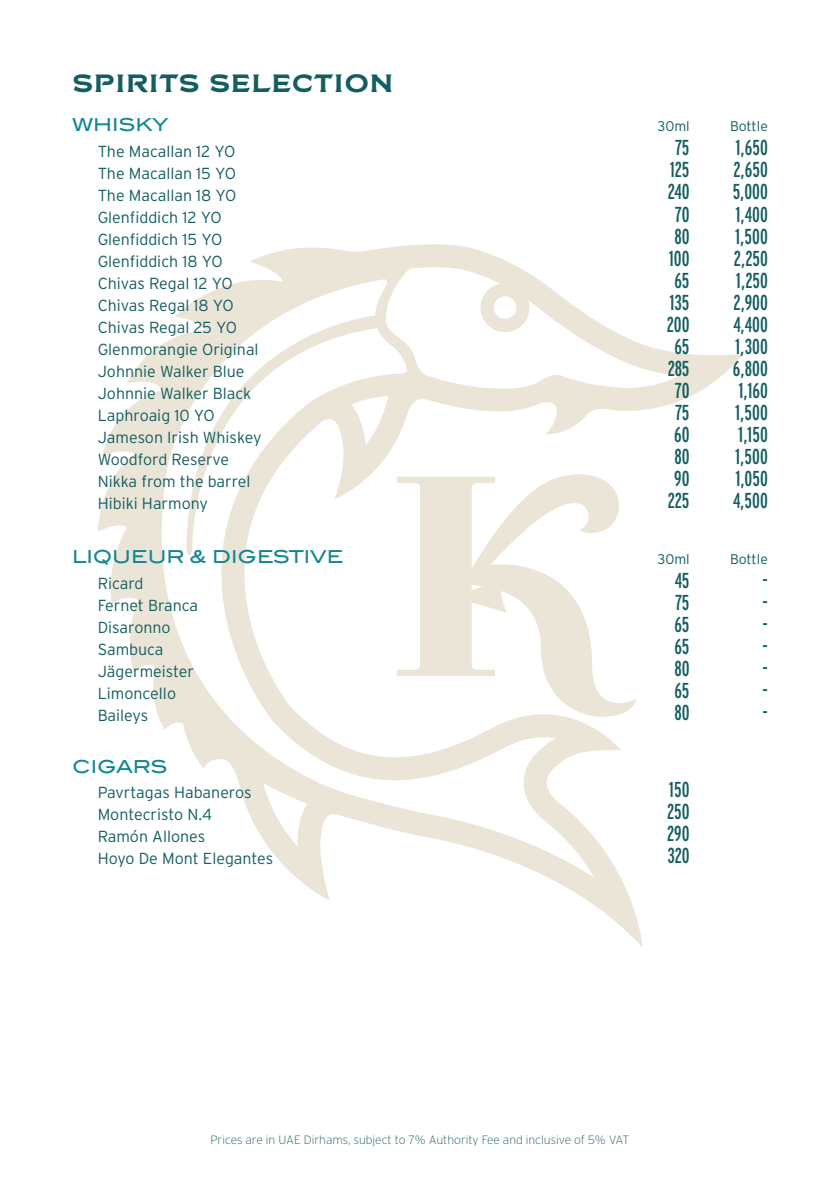
<style>
.page{position:relative;width:840px;height:1191px;background:#fff}
.page>*{position:absolute;margin:0;border:0;box-sizing:border-box;transform-origin:0 0}
.t1{font:24px "FM Bolyar Pro 900";color:#145d60}
.t2{font:21.6px "Interstate Regular Comp";color:#145d60}
.t3{font:500 17.8px "Blair ITC";color:#138791}
.t4{font:300 16px "Interstate";color:#145d60}
.t5{font:300 14px "Interstate";letter-spacing:-.005em;color:#145d60}
.t6{font:200 12px "Interstate";color:#145d60}
</style>
<div class="page">
<svg style="left:98px;top:244px;width:643px;height:702px"></svg>
<svg style="left:396px;top:474px;width:240px;height:242px"></svg>
<p class="t1" style="left:72px;top:67px;width:322px">SPIRITS SELECTION</p>
<p class="t3" style="left:72px;top:114px;width:98px">WHISKY</p>
<p class="t4" style="left:98px;top:142px;width:139px">The Macallan 12 YO</p>
<p class="t4" style="left:98px;top:164px;width:140px">The Macallan 15 YO</p>
<p class="t4" style="left:98px;top:186px;width:140px">The Macallan 18 YO</p>
<p class="t4" style="left:98px;top:208px;width:125px">Glenfiddich 12 YO</p>
<p class="t4" style="left:98px;top:230px;width:126px">Glenfiddich 15 YO</p>
<p class="t4" style="left:98px;top:252px;width:127px">Glenfiddich 18 YO</p>
<p class="t4" style="left:98px;top:274px;width:136px">Chivas Regal 12 YO</p>
<p class="t4" style="left:98px;top:296px;width:138px">Chivas Regal 18 YO</p>
<p class="t4" style="left:98px;top:318px;width:141px">Chivas Regal 25 YO</p>
<p class="t4" style="left:98px;top:340px;width:162px">Glenmorangie Original</p>
<p class="t4" style="left:98px;top:362px;width:148px">Johnnie Walker Blue</p>
<p class="t4" style="left:98px;top:384px;width:155px">Johnnie Walker Black</p>
<p class="t4" style="left:98px;top:406px;width:119px">Laphroaig 10 YO</p>
<p class="t4" style="left:98px;top:428px;width:165px">Jameson Irish Whiskey</p>
<p class="t4" style="left:98px;top:450px;width:133px">Woodford Reserve</p>
<p class="t4" style="left:98px;top:472px;width:154px">Nikka from the barrel</p>
<p class="t4" style="left:98px;top:494px;width:112px">Hibiki Harmony</p>
<p class="t3" style="left:72px;top:546px;width:273px">LIQUEUR &amp; DIGESTIVE</p>
<p class="t4" style="left:98px;top:574px;width:47px">Ricard</p>
<p class="t4" style="left:98px;top:596px;width:102px">Fernet Branca</p>
<p class="t4" style="left:98px;top:618px;width:74px">Disaronno</p>
<p class="t4" style="left:98px;top:640px;width:67px">Sambuca</p>
<p class="t4" style="left:98px;top:662px;width:98px">Jägermeister</p>
<p class="t4" style="left:98px;top:684px;width:80px">Limoncello</p>
<p class="t4" style="left:98px;top:706px;width:52px">Baileys</p>
<p class="t3" style="left:72px;top:755px;width:97px">CIGARS</p>
<p class="t4" style="left:98px;top:783px;width:155px">Pavrtagas Habaneros</p>
<p class="t4" style="left:98px;top:805px;width:116px">Montecristo N.4</p>
<p class="t4" style="left:98px;top:827px;width:109px">Ramón Allones</p>
<p class="t4" style="left:98px;top:849px;width:177px">Hoyo De Mont Elegantes</p>
<p class="t5" style="left:657px;top:119px;width:34px">30ml</p>
<p class="t2" style="left:674px;top:136px;width:16px">75</p>
<p class="t2" style="left:669px;top:158px;width:21px">125</p>
<p class="t2" style="left:667px;top:180px;width:23px">240</p>
<p class="t2" style="left:674px;top:202px;width:16px">70</p>
<p class="t2" style="left:674px;top:224px;width:17px">80</p>
<p class="t2" style="left:668px;top:246px;width:22px">100</p>
<p class="t2" style="left:674px;top:268px;width:17px">65</p>
<p class="t2" style="left:669px;top:290px;width:22px">135</p>
<p class="t2" style="left:666px;top:312px;width:24px">200</p>
<p class="t2" style="left:674px;top:334px;width:17px">65</p>
<p class="t2" style="left:667px;top:356px;width:23px">285</p>
<p class="t2" style="left:674px;top:378px;width:16px">70</p>
<p class="t2" style="left:674px;top:400px;width:16px">75</p>
<p class="t2" style="left:673px;top:422px;width:17px">60</p>
<p class="t2" style="left:674px;top:444px;width:17px">80</p>
<p class="t2" style="left:673px;top:466px;width:17px">90</p>
<p class="t2" style="left:667px;top:488px;width:23px">225</p>
<p class="t5" style="left:657px;top:551px;width:34px">30ml</p>
<p class="t2" style="left:674px;top:568px;width:16px">45</p>
<p class="t2" style="left:674px;top:590px;width:16px">75</p>
<p class="t2" style="left:674px;top:612px;width:17px">65</p>
<p class="t2" style="left:674px;top:634px;width:17px">65</p>
<p class="t2" style="left:674px;top:656px;width:17px">80</p>
<p class="t2" style="left:674px;top:678px;width:17px">65</p>
<p class="t2" style="left:674px;top:700px;width:17px">80</p>
<p class="t2" style="left:668px;top:777px;width:22px">150</p>
<p class="t2" style="left:666px;top:799px;width:24px">250</p>
<p class="t2" style="left:666px;top:821px;width:24px">290</p>
<p class="t2" style="left:667px;top:843px;width:24px">320</p>
<p class="t5" style="left:729px;top:119px;width:39px">Bottle</p>
<p class="t2" style="left:735px;top:136px;width:34px">1,650</p>
<p class="t2" style="left:733px;top:158px;width:36px">2,650</p>
<p class="t2" style="left:732px;top:180px;width:37px">5,000</p>
<p class="t2" style="left:735px;top:202px;width:34px">1,400</p>
<p class="t2" style="left:734px;top:224px;width:34px">1,500</p>
<p class="t2" style="left:733px;top:246px;width:35px">2,250</p>
<p class="t2" style="left:735px;top:268px;width:33px">1,250</p>
<p class="t2" style="left:733px;top:290px;width:36px">2,900</p>
<p class="t2" style="left:733px;top:312px;width:36px">4,400</p>
<p class="t2" style="left:734px;top:334px;width:34px">1,300</p>
<p class="t2" style="left:732px;top:356px;width:36px">6,800</p>
<p class="t2" style="left:738px;top:378px;width:31px">1,160</p>
<p class="t2" style="left:734px;top:400px;width:34px">1,500</p>
<p class="t2" style="left:737px;top:422px;width:31px">1,150</p>
<p class="t2" style="left:734px;top:444px;width:34px">1,500</p>
<p class="t2" style="left:735px;top:466px;width:34px">1,050</p>
<p class="t2" style="left:732px;top:488px;width:36px">4,500</p>
<p class="t5" style="left:729px;top:551px;width:39px">Bottle</p>
<p class="t2" style="left:762px;top:568px;width:7px">-</p>
<p class="t2" style="left:762px;top:590px;width:7px">-</p>
<p class="t2" style="left:762px;top:612px;width:7px">-</p>
<p class="t2" style="left:762px;top:634px;width:7px">-</p>
<p class="t2" style="left:762px;top:656px;width:7px">-</p>
<p class="t2" style="left:762px;top:678px;width:7px">-</p>
<p class="t2" style="left:762px;top:700px;width:7px">-</p>
<p class="t6" style="left:210px;top:1133px;width:420px">Prices are in UAE Dirhams, subject to 7% Authority Fee and inclusive of 5% VAT</p>
</div>
